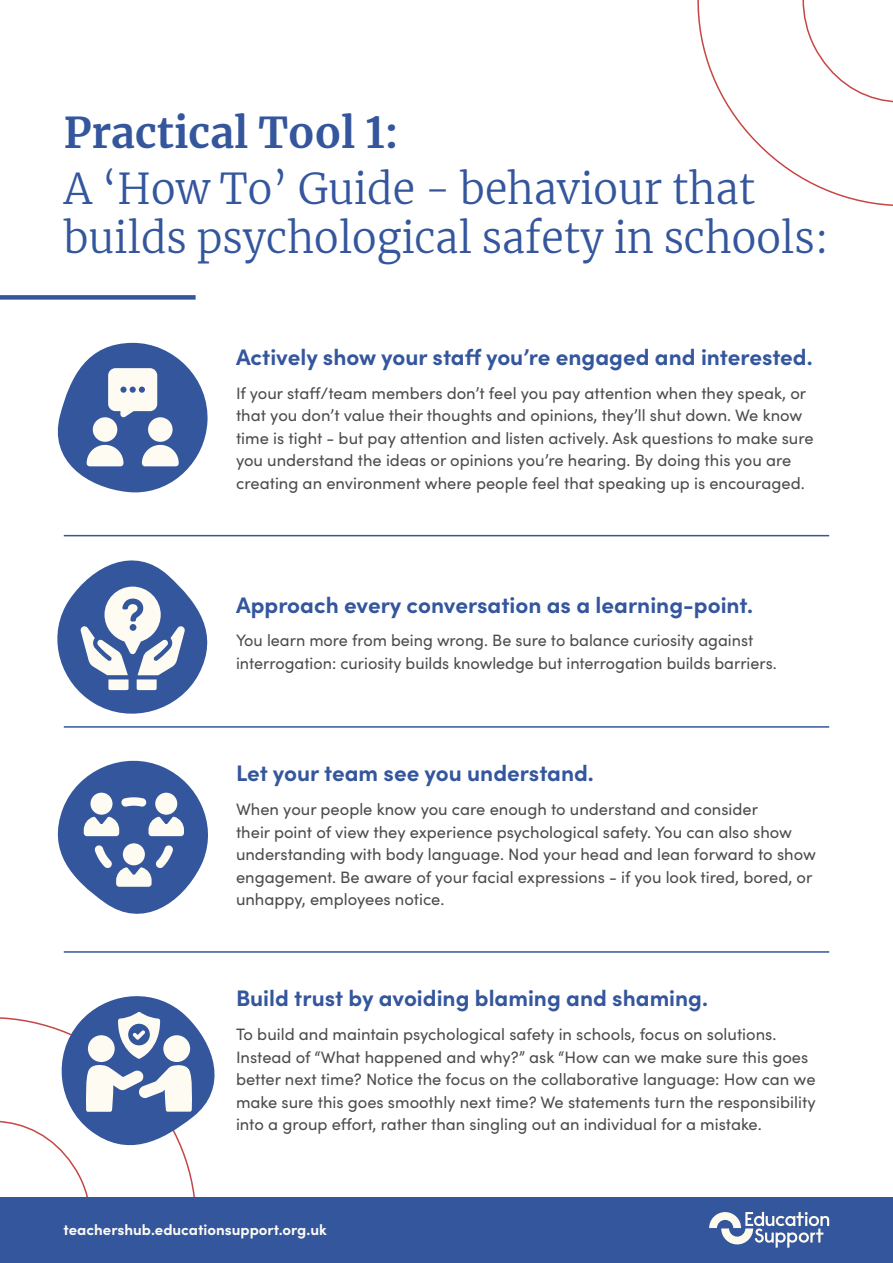
<style>
.page{position:relative;width:893px;height:1263px;background:#fff}
.page>*{position:absolute;margin:0;border:0;box-sizing:border-box;transform-origin:0 0}
.t1{font:300 42px/49.5px "Merriweather";color:#34569d}
.t2{font:700 42px "Merriweather";color:#34569d}
.t3{font:700 22.5px "Sofia Pro";color:#34569d}
.t4{font:16.5px/22.5px "Sofia Pro";color:#4b4c4d}
.t5{font:700 15px "Sofia Pro";color:#fefbf2}
</style>
<div class="page">
<svg style="left:0;top:1017px;width:216px;height:181px"></svg>
<svg style="left:697px;top:0;width:196px;height:206px"></svg>
<div style="left:0;top:1198px;width:893px;height:65px;background:#34569d"></div>
<hr style="left:64px;top:535px;width:765px;height:1px;background:#34569d">
<hr style="left:64px;top:726px;width:765px;height:2px;background:#34569d">
<hr style="left:64px;top:951px;width:765px;height:2px;background:#34569d">
<svg style="left:709px;top:1212px;width:120px;height:36px"></svg>
<div style="left:0;top:295px;width:196px;height:5px;background:#34569d"></div>
<svg style="left:57px;top:560px;width:151px;height:154px"></svg>
<svg style="left:57px;top:343px;width:151px;height:149px"></svg>
<svg style="left:57px;top:760px;width:151px;height:154px"></svg>
<svg style="left:51px;top:996px;width:165px;height:162px"></svg>
<p class="t2" style="left:64px;top:103px;width:337px">Practical Tool 1:</p>
<p class="t1" style="left:64px;top:163px;width:767px">A ‘How To’ Guide - behaviour that builds psychological safety in schools:</p>
<p class="t3" style="left:236px;top:340px;width:578px">Actively show your staff you’re engaged and interested.</p>
<p class="t4" style="left:236px;top:381px;width:579px">If your staff/team members don’t feel you pay attention when they speak, or that you don’t value their thoughts and opinions, they’ll shut down. We know time is tight - but pay attention and listen actively. Ask questions to make sure you understand the ideas or opinions you’re hearing. By doing this you are creating an environment where people feel that speaking up is encouraged.</p>
<p class="t3" style="left:236px;top:587px;width:518px">Approach every conversation as a learning-point.</p>
<p class="t4" style="left:236px;top:628px;width:542px">You learn more from being wrong. Be sure to balance curiosity against interrogation: curiosity builds knowledge but interrogation builds barriers.</p>
<p class="t3" style="left:236px;top:756px;width:359px">Let your team see you understand.</p>
<p class="t4" style="left:236px;top:797px;width:581px">When your people know you care enough to understand and consider<br>their point of view they experience psychological safety. You can also show understanding with body language. Nod your head and lean forward to show engagement. Be aware of your facial expressions - if you look tired, bored, or unhappy, employees notice.</p>
<p class="t3" style="left:236px;top:981px;width:474px">Build trust by avoiding blaming and shaming.</p>
<p class="t4" style="left:236px;top:1022px;width:581px">To build and maintain psychological safety in schools, focus on solutions.<br>Instead of “What happened and why?” ask “How can we make sure this goes better next time? Notice the focus on the collaborative language: How can we make sure this goes smoothly next time? We statements turn the responsibility into a group effort, rather than singling out an individual for a mistake.</p>
<p class="t5" style="left:64px;top:1218px;width:265px">teachershub.educationsupport.org.uk</p>
</div>
